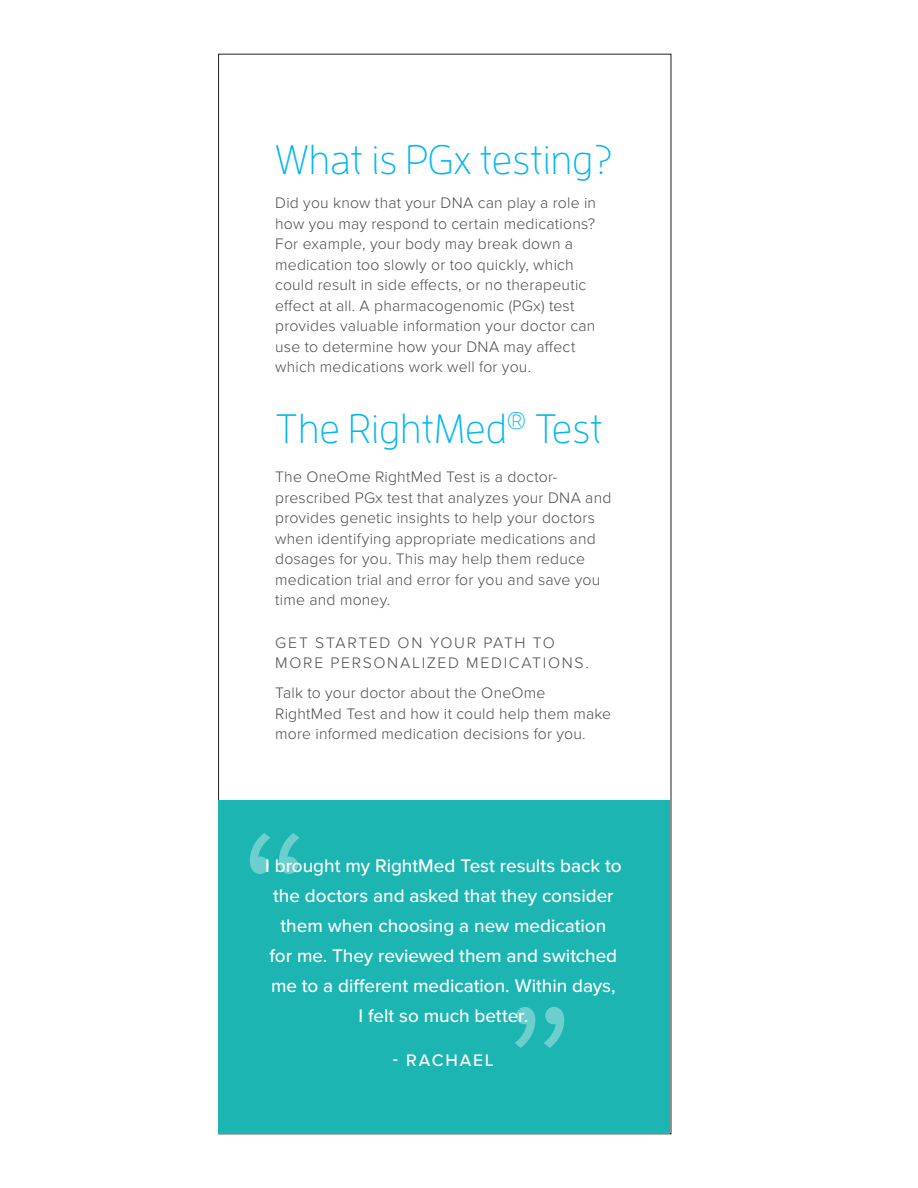
<style>
.page{position:relative;width:918px;height:1188px;background:#fff}
.page>*{position:absolute;margin:0;border:0;box-sizing:border-box;transform-origin:0 0}
.t1{font:300 205.05px "Proxima Nova";color:#fff}
.t2{font:300 40.95px "Enzo OT";color:#00b6ef}
.t3{font:500 18.9px/30px "Proxima Nova";letter-spacing:-.005em;color:#fff;text-align:center}
.t4{font:500 17.4px "Proxima Nova";letter-spacing:.11em;color:#fff}
.t5{font:300 15.75px/20.5px "Proxima Nova";letter-spacing:.015em;color:#4b4c4d}
.t6{font:300 15.75px "Proxima Nova";letter-spacing:.11em;color:#4b4c4d}
.t7{font:300 15.75px "Proxima Nova";letter-spacing:.105em;color:#4b4c4d}
</style>
<div class="page">
<div style="left:218px;top:800px;width:452px;height:333px;background:#1db5b2"></div>
<p class="t2" style="left:275px;top:135px;width:339px">What is PGx testing?</p>
<p class="t5" style="left:275px;top:193px;width:322px">Did you know that your DNA can play a role in how you may respond to certain medications?<br>For example, your body may break down a medication too slowly or too quickly, which could result in side effects, or no therapeutic effect at all. A pharmacogenomic (PGx) test provides valuable information your doctor can use to determine how your DNA may affect which medications work well for you.</p>
<p class="t2" style="left:275px;top:404px;width:329px">The RightMed<sup>®</sup> Test</p>
<p class="t5" style="left:275px;top:467px;width:338px">The OneOme RightMed Test is a doctor&shy;prescribed PGx test that analyzes your DNA and provides genetic insights to help your doctors when identifying appropriate medications and dosages for you. This may help them reduce medication trial and error for you and save you time and money.</p>
<p class="t7" style="left:275px;top:633px;width:281px">GET STARTED ON YOUR PATH TO</p>
<p class="t6" style="left:275px;top:654px;width:315px">MORE PERSONALIZED MEDICATIONS.</p>
<p class="t5" style="left:275px;top:683px;width:338px">Talk to your doctor about the OneOme<br>RightMed Test and how it could help them make more informed medication decisions for you.</p>
<h1 class="t1" style="left:237px;top:786px;width:75px">“</h1>
<p class="t3" style="left:265px;top:852px;width:358px">I brought my RightMed Test results back to the doctors and asked that they consider them when choosing a new medication<br>for me. They reviewed them and switched me to a different medication. Within days,<br>I felt so much better.</p>
<p class="t4" style="left:393px;top:1050px;width:103px">- RACHAEL</p>
<h1 class="t1" style="left:503px;top:960px;width:75px">”</h1>
</div>
